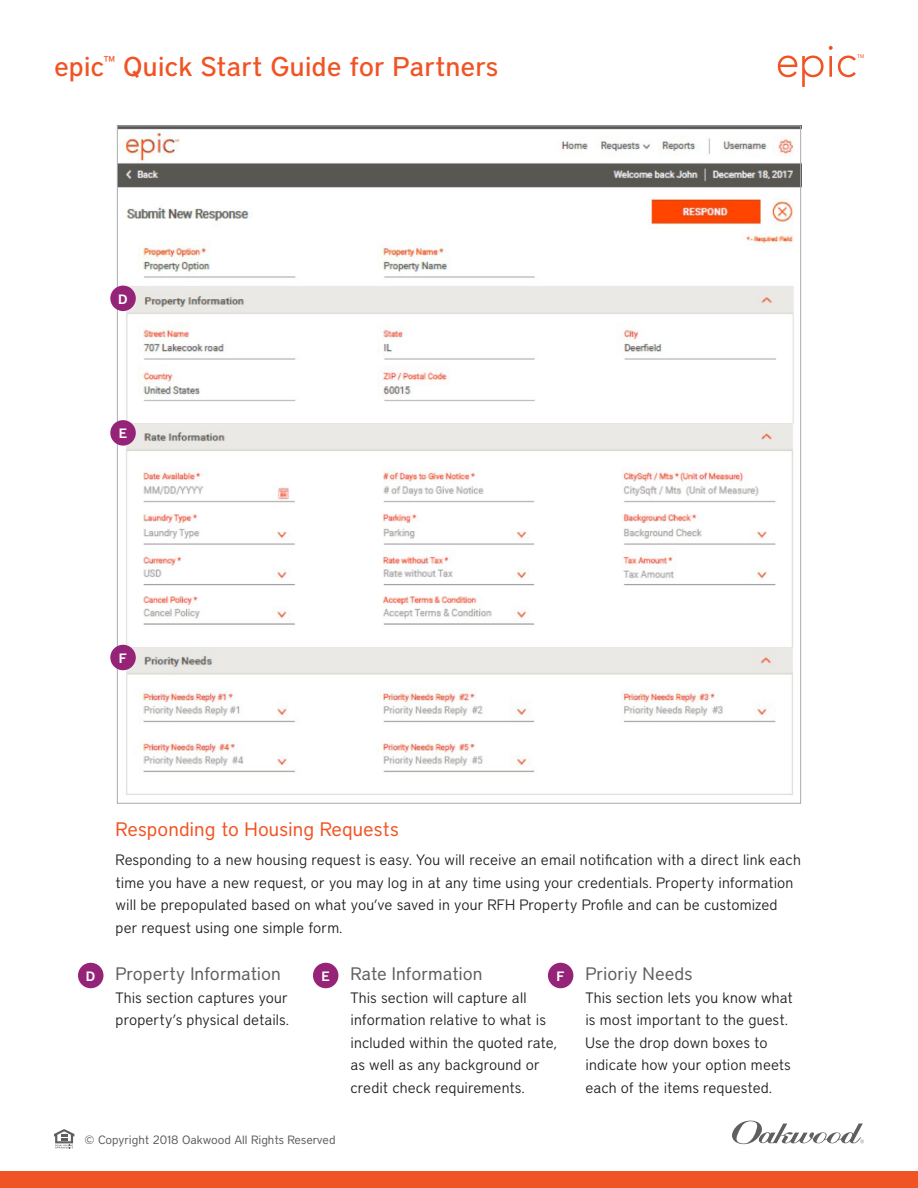
<style>
.page{position:relative;width:918px;height:1188px;background:#fff}
.page>*{position:absolute;margin:0;border:0;box-sizing:border-box;transform-origin:0 0}
.t1{font:500 27px "District";letter-spacing:-.005em;color:#f15424}
.t2{font:19.5px "District";color:#f15424}
.Body{font:18px "District";color:#5f5f62}
.Body-2{font:300 15px/22.5px "District";letter-spacing:.005em;color:#231f20}
.Body-3{font:600 13.5px "District";color:#fff}
.t3{font:12px "District";color:#5f5f62}
.t4{font:4.95px "Arial";color:#f15424}
</style>
<div class="page">
<svg style="left:54px;top:1129px;width:20px;height:20px"></svg>
<div style="left:0;top:1171px;width:918px;height:17px;background:#f15424"></div>
<svg style="left:778px;top:56px;width:46px;height:31px"></svg>
<svg style="left:829px;top:46px;width:4px;height:4px"></svg>
<hr style="left:829px;top:56px;width:3px;height:21px;background:#f15424">
<svg style="left:838px;top:56px;width:18px;height:21px"></svg>
<svg style="left:732px;top:1120px;width:132px;height:25px"></svg>
<img style="left:119px;top:128px;width:680px;height:296px">
<img style="left:126px;top:424px;width:667px;height:223px">
<img style="left:122px;top:647px;width:671px;height:148px">
<div style="left:78px;top:963px;width:26px;height:25px;background:#952479;border-radius:50%"></div>
<div style="left:110px;top:286px;width:26px;height:25px;background:#952479;border-radius:50%"></div>
<div style="left:313px;top:963px;width:25px;height:25px;background:#952479;border-radius:50%"></div>
<div style="left:110px;top:420px;width:26px;height:26px;background:#952479;border-radius:50%"></div>
<div style="left:548px;top:963px;width:25px;height:25px;background:#952479;border-radius:50%"></div>
<div style="left:110px;top:645px;width:26px;height:25px;background:#952479;border-radius:50%"></div>
<h1 class="t1" style="left:54px;top:50px;width:446px">epic<sup>™</sup> Quick Start Guide for Partners</h1>
<p class="Body-3" style="left:118px;top:291px;width:11px">D</p>
<p class="Body-3" style="left:119px;top:425px;width:10px">E</p>
<p class="t4" style="left:857px;top:53px;width:9px">TM</p>
<p class="Body-3" style="left:119px;top:650px;width:9px">F</p>
<p class="Body-3" style="left:86px;top:968px;width:11px">D</p>
<h2 class="t2" style="left:116px;top:818px;width:285px">Responding to Housing Requests</h2>
<p class="Body-2" style="left:116px;top:849px;width:687px">Responding to a new housing request is easy. You will receive an email notification with a direct link each time you have a new request, or you may log in at any time using your credentials. Property information will be prepopulated based on what you’ve saved in your RFH Property Profile and can be customized per request using one simple form.</p>
<p class="Body" style="left:116px;top:963px;width:167px">Property Information</p>
<p class="Body-2" style="left:116px;top:986px;width:175px">This section captures your property’s physical details.</p>
<h3 class="Body" style="left:351px;top:963px;width:134px">Rate Information</h3>
<h3 class="Body-2" style="left:351px;top:986px;width:208px">This section will capture all information relative to what is included within the quoted rate, as well as any background or credit check requirements.</h3>
<h3 class="Body" style="left:585px;top:963px;width:108px">Prioriy Needs</h3>
<p class="Body-2" style="left:585px;top:986px;width:209px">This section lets you know what is most important to the guest.<br>Use the drop down boxes to indicate how your option meets each of the items requested.</p>
<p class="Body-3" style="left:321px;top:968px;width:10px">E</p>
<p class="Body-3" style="left:556px;top:968px;width:9px">F</p>
<p class="t3" style="left:85px;top:1132px;width:253px">© Copyright 2018 Oakwood All Rights Reserved</p>
</div>
